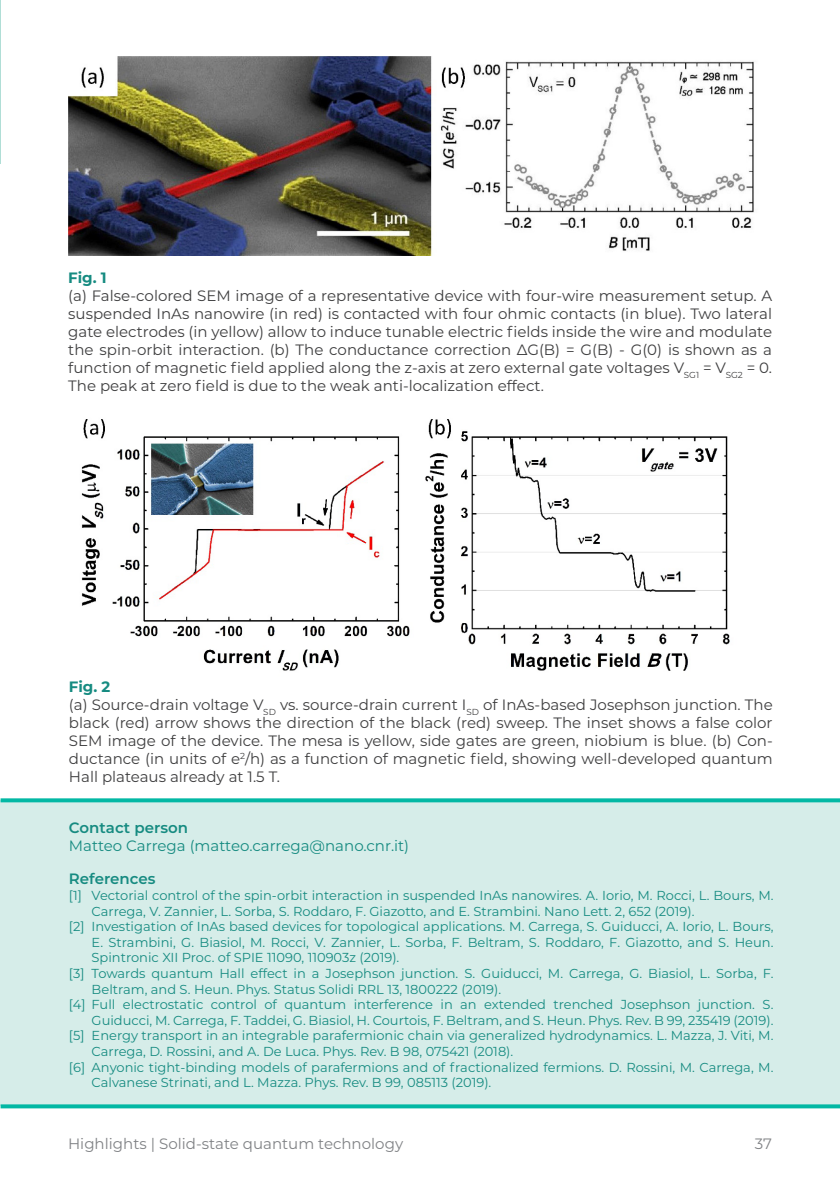
<style>
.page{position:relative;width:840px;height:1191px;background:#fff}
.page>*{position:absolute;margin:0;border:0;box-sizing:border-box;transform-origin:0 0}
.t1{font:15px/18px "Montserrat";color:#3e3e3f;text-align:justify}
.t2{font:15px "Montserrat";color:#808285}
.t3{font:15px "Montserrat";color:#168b81}
.t4{font:600 15px "Montserrat";color:#168b81}
.t5{font:700 15px "Montserrat";letter-spacing:-.005em;color:#168b81}
.t6{font:13px/15.6px "Montserrat";color:#168b81}
</style>
<div class="page">
<hr style="left:0;top:0;width:1px;height:163px;background:#b0ded6">
<div style="left:1px;top:800px;width:838px;height:305px;background:#d6ede9"></div>
<svg style="left:1px;top:798px;width:838px;height:4px;background:#19beac"></svg>
<svg style="left:1px;top:1104px;width:838px;height:4px;background:#17bdaa"></svg>
<img style="left:68px;top:56px;width:686px;height:199px">
<img style="left:81px;top:419px;width:649px;height:252px">
<p class="t5" style="left:68px;top:266px;width:40px">Fig. 1</p>
<p class="t1" style="left:68px;top:286px;width:705px">(a) False-colored SEM image of a representative device with four-wire measurement setup. A suspended InAs nanowire (in red) is contacted with four ohmic contacts (in blue). Two lateral gate electrodes (in yellow) allow to induce tunable electric fields inside the wire and modulate the spin-orbit interaction. (b) The conductance correction ΔG(B) = G(B) - G(0) is shown as a function of magnetic field applied along the z-axis at zero external gate voltages V<sub>SG1</sub> = V<sub>SG2</sub> = 0.<br>The peak at zero field is due to the weak anti-localization effect.</p>
<p class="t5" style="left:69px;top:675px;width:43px">Fig. 2</p>
<p class="t1" style="left:69px;top:695px;width:705px">(a) Source-drain voltage V<sub>SD</sub> vs. source-drain current I<sub>SD</sub> of InAs-based Josephson junction. The black (red) arrow shows the direction of the black (red) sweep. The inset shows a false color SEM image of the device. The mesa is yellow, side gates are green, niobium is blue. (b) Con&shy;ductance (in units of e<sup>2</sup>/h) as a function of magnetic field, showing well-developed quantum Hall plateaus already at 1.5 T.</p>
<p class="t4" style="left:69px;top:817px;width:120px">Contact person</p>
<p class="t3" style="left:69px;top:835px;width:341px">Matteo Carrega (matteo.carrega@nano.cnr.it)</p>
<p class="t4" style="left:69px;top:868px;width:88px">References</p>
<p class="t6" style="left:92px;top:887px;width:683px;text-indent:-23px">[1] Vectorial control of the spin-orbit interaction in suspended InAs nanowires. A. Iorio, M. Rocci, L. Bours, M.<br>Carrega, V. Zannier, L. Sorba, S. Roddaro, F. Giazotto, and E. Strambini. Nano Lett. 2, 652 (2019).</p>
<p class="t6" style="left:92px;top:918px;width:683px;text-align:justify;text-indent:-23px">[2] Investigation of InAs based devices for topological applications. M. Carrega, S. Guiducci, A. Iorio, L. Bours, E. Strambini, G. Biasiol, M. Rocci, V. Zannier, L. Sorba, F. Beltram, S. Roddaro, F. Giazotto, and S. Heun.<br>Spintronic XII Proc. of SPIE 11090, 110903z (2019).</p>
<p class="t6" style="left:92px;top:965px;width:683px;text-indent:-23px">[3] Towards quantum Hall effect in a Josephson junction. S. Guiducci, M. Carrega, G. Biasiol, L. Sorba, F.<br>Beltram, and S. Heun. Phys. Status Solidi RRL 13, 1800222 (2019).</p>
<p class="t6" style="left:69px;top:996px;width:705px;text-align:right">[4] Full electrostatic control of quantum interference in an extended trenched Josephson junction. S.<br>Guiducci, M. Carrega, F. Taddei, G. Biasiol, H. Courtois, F. Beltram, and S. Heun. Phys. Rev. B 99, 235419 (2019).</p>
<p class="t6" style="left:92px;top:1027px;width:683px;text-indent:-23px">[5] Energy transport in an integrable parafermionic chain via generalized hydrodynamics. L. Mazza, J. Viti, M.<br>Carrega, D. Rossini, and A. De Luca. Phys. Rev. B 98, 075421 (2018).</p>
<p class="t6" style="left:92px;top:1058px;width:682px;text-indent:-23px">[6] Anyonic tight-binding models of parafermions and of fractionalized fermions. D. Rossini, M. Carrega, M.<br>Calvanese Strinati, and L. Mazza. Phys. Rev. B 99, 085113 (2019).</p>
<p class="t2" style="left:68px;top:1133px;width:336px">Highlights | Solid-state quantum technology</p>
<p class="t2" style="left:754px;top:1133px;width:19px">37</p>
</div>
